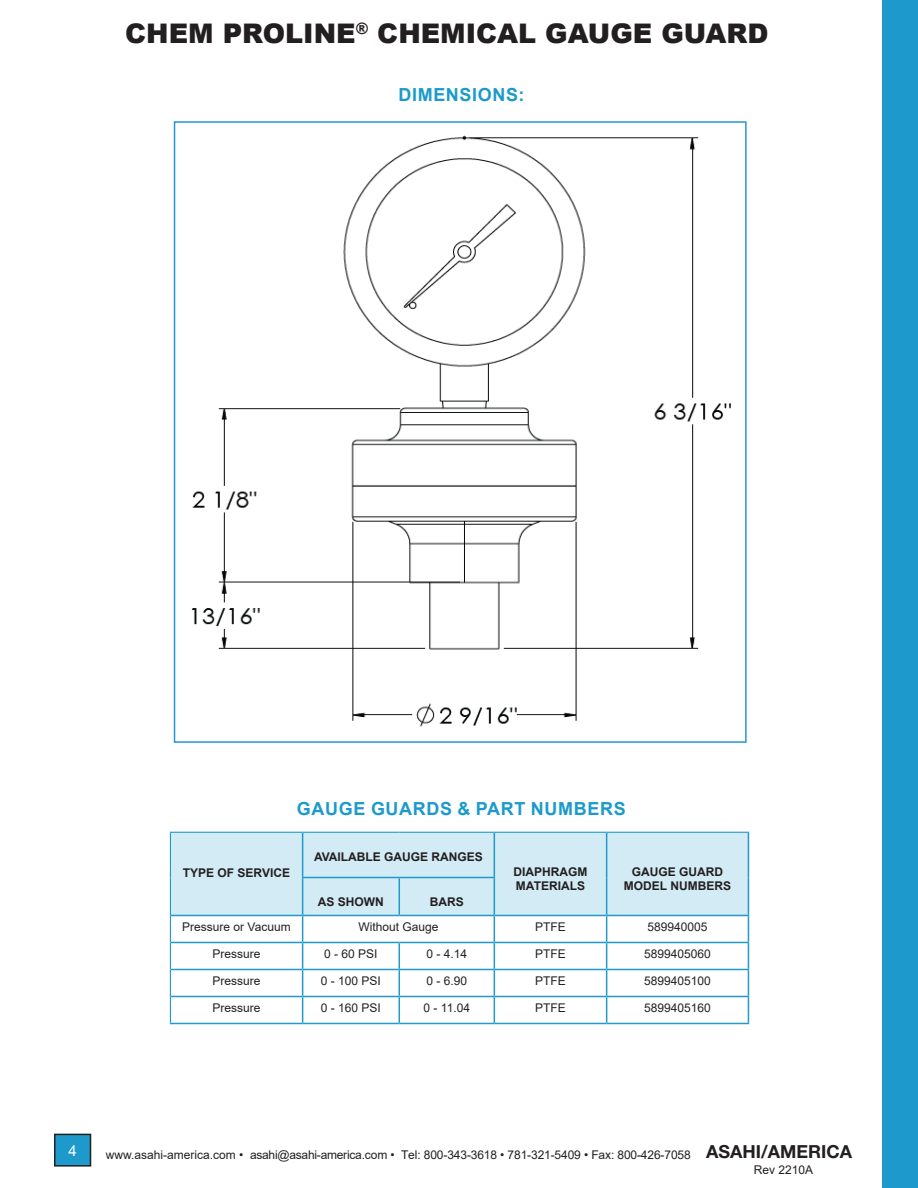
<style>
.page{position:relative;width:918px;height:1188px;background:#fff}
.page>*{position:absolute;margin:0;border:0;box-sizing:border-box;transform-origin:0 0}
.t1{font:900 27px "Arial";color:#231f20}
.Section_Header{font:700 18px "Arial";letter-spacing:.035em;color:#1d9acb}
.t2{font:15px "Arial";color:#fff}
.t3{font:12px/15.5px "Arial";color:#231f20}
.Table_Header{font:700 12px/14.4px "Arial";color:#231f20}
.s1{font-family:"Helvetica Neue LT Std";font-weight:700;font-size:18px}
</style>
<div class="page">
<div style="left:55px;top:1134px;width:36px;height:32px;background:#1d9acb"></div>
<div style="left:54px;top:1134px;width:37px;height:33px;border:2px solid #231f20"></div>
<div style="left:882px;top:0;width:36px;height:1188px;background:#1d9acb"></div>
<div style="left:174px;top:121px;width:573px;height:622px;border:2px solid #1f9acb"></div>
<img style="left:191px;top:135px;width:540px;height:592px">
<div style="left:171px;top:833px;width:577px;height:82px;background:#d2ebf5"></div>
<hr style="left:170px;top:832px;width:133px;height:1px;background:#1f9acb">
<hr style="left:170px;top:833px;width:1px;height:45px;background:#1f9acb">
<hr style="left:170px;top:878px;width:1px;height:37px;background:#1f9acb">
<hr style="left:303px;top:832px;width:96px;height:1px;background:#1f9acb">
<hr style="left:399px;top:832px;width:95px;height:1px;background:#1f9acb">
<hr style="left:494px;top:832px;width:113px;height:1px;background:#1f9acb">
<hr style="left:607px;top:832px;width:142px;height:1px;background:#1f9acb">
<hr style="left:302px;top:833px;width:1px;height:44px;background:#1f9acb">
<hr style="left:494px;top:833px;width:1px;height:44px;background:#1f9acb">
<hr style="left:606px;top:833px;width:1px;height:45px;background:#1f9acb">
<hr style="left:748px;top:833px;width:1px;height:45px;background:#1f9acb">
<hr style="left:302px;top:877px;width:97px;height:1px;background:#1f9acb">
<hr style="left:399px;top:877px;width:96px;height:1px;background:#1f9acb">
<hr style="left:399px;top:878px;width:1px;height:37px;background:#1f9acb">
<hr style="left:494px;top:878px;width:1px;height:37px;background:#1f9acb">
<hr style="left:606px;top:878px;width:1px;height:37px;background:#1f9acb">
<hr style="left:748px;top:878px;width:1px;height:37px;background:#1f9acb">
<hr style="left:302px;top:878px;width:1px;height:37px;background:#1f9acb">
<hr style="left:171px;top:915px;width:132px;height:1px;background:#1f9acb">
<hr style="left:303px;top:915px;width:96px;height:1px;background:#1f9acb">
<hr style="left:399px;top:915px;width:95px;height:1px;background:#1f9acb">
<hr style="left:494px;top:915px;width:113px;height:1px;background:#1f9acb">
<hr style="left:607px;top:915px;width:142px;height:1px;background:#1f9acb">
<hr style="left:171px;top:942px;width:132px;height:1px;background:#1f9acb">
<hr style="left:303px;top:942px;width:96px;height:1px;background:#1f9acb">
<hr style="left:399px;top:942px;width:95px;height:1px;background:#1f9acb">
<hr style="left:494px;top:942px;width:113px;height:1px;background:#1f9acb">
<hr style="left:607px;top:942px;width:142px;height:1px;background:#1f9acb">
<hr style="left:171px;top:969px;width:132px;height:1px;background:#1f9acb">
<hr style="left:303px;top:969px;width:96px;height:1px;background:#1f9acb">
<hr style="left:399px;top:969px;width:95px;height:1px;background:#1f9acb">
<hr style="left:494px;top:969px;width:113px;height:1px;background:#1f9acb">
<hr style="left:607px;top:969px;width:142px;height:1px;background:#1f9acb">
<hr style="left:171px;top:996px;width:132px;height:1px;background:#1f9acb">
<hr style="left:303px;top:996px;width:96px;height:1px;background:#1f9acb">
<svg style="left:302px;top:916px;width:1px;height:107px"></svg>
<hr style="left:399px;top:996px;width:95px;height:1px;background:#1f9acb">
<svg style="left:399px;top:943px;width:1px;height:80px"></svg>
<hr style="left:494px;top:996px;width:113px;height:1px;background:#1f9acb">
<svg style="left:494px;top:916px;width:1px;height:107px"></svg>
<hr style="left:607px;top:996px;width:142px;height:1px;background:#1f9acb">
<svg style="left:606px;top:916px;width:1px;height:107px"></svg>
<svg style="left:748px;top:916px;width:1px;height:107px"></svg>
<hr style="left:170px;top:1023px;width:133px;height:1px;background:#1f9acb">
<hr style="left:303px;top:1023px;width:96px;height:1px;background:#1f9acb">
<hr style="left:399px;top:1023px;width:95px;height:1px;background:#1f9acb">
<hr style="left:494px;top:1023px;width:113px;height:1px;background:#1f9acb">
<hr style="left:607px;top:1023px;width:142px;height:1px;background:#1f9acb">
<svg style="left:170px;top:915px;width:1px;height:108px"></svg>
<h1 class="t1" style="left:125px;top:13px;width:645px">CHEM PROLINE<sup>®</sup> CHEMICAL GAUGE GUARD</h1>
<p class="Section_Header" style="left:398px;top:82px;width:127px">DIMENSIONS:</p>
<p class="Section_Header" style="left:297px;top:796px;width:330px">GAUGE GUARDS &amp; PART NUMBERS</p>
<p class="Table_Header" style="left:183px;top:865px;width:109px">TYPE OF SERVICE</p>
<p class="Table_Header" style="left:314px;top:850px;width:170px">AVAILABLE GAUGE RANGES</p>
<p class="Table_Header" style="left:318px;top:895px;width:67px">AS SHOWN</p>
<p class="Table_Header" style="left:430px;top:895px;width:35px">BARS</p>
<p class="Table_Header" style="left:513px;top:864px;width:75px">DIAPHRAGM<br>MATERIALS</p>
<p class="Table_Header" style="left:624px;top:864px;width:109px;text-align:center">GAUGE GUARD<br>MODEL NUMBERS</p>
<p class="t3" style="left:182px;top:919px;width:110px">Pressure or Vacuum</p>
<p class="t3" style="left:358px;top:919px;width:82px">Without Gauge</p>
<p class="t3" style="left:535px;top:919px;width:32px">PTFE</p>
<p class="t3" style="left:648px;top:919px;width:62px">589940005</p>
<p class="t3" style="left:213px;top:946px;width:50px">Pressure</p>
<p class="t3" style="left:324px;top:946px;width:55px">0 - 60 PSI</p>
<p class="t3" style="left:426px;top:946px;width:42px">0 - 4.14</p>
<p class="t3" style="left:535px;top:946px;width:32px">PTFE</p>
<p class="t3" style="left:644px;top:946px;width:68px">5899405060</p>
<p class="t3" style="left:213px;top:973px;width:50px">Pressure</p>
<p class="t3" style="left:321px;top:973px;width:62px">0 - 100 PSI</p>
<p class="t3" style="left:426px;top:973px;width:42px">0 - 6.90</p>
<p class="t3" style="left:535px;top:973px;width:32px">PTFE</p>
<p class="t3" style="left:644px;top:973px;width:68px">5899405100</p>
<p class="t3" style="left:213px;top:1000px;width:50px">Pressure</p>
<p class="t3" style="left:321px;top:1000px;width:62px">0 - 160 PSI</p>
<p class="t3" style="left:424px;top:1000px;width:48px">0 - 11.04</p>
<p class="t3" style="left:535px;top:1000px;width:32px">PTFE</p>
<p class="t3" style="left:644px;top:1000px;width:68px">5899405160</p>
<p class="t2" style="left:68px;top:1140px;width:10px">4</p>
<p class="t3" style="left:754px;top:1147px;width:100px;text-indent:-648px">www.asahi-america.com • asahi@asahi-america.com • Tel: 800-343-3618 • 781-321-5409 • Fax: 800-426-7058 <span class="s1">ASAHI/AMERICA<br></span>Rev 2210A</p>
</div>
